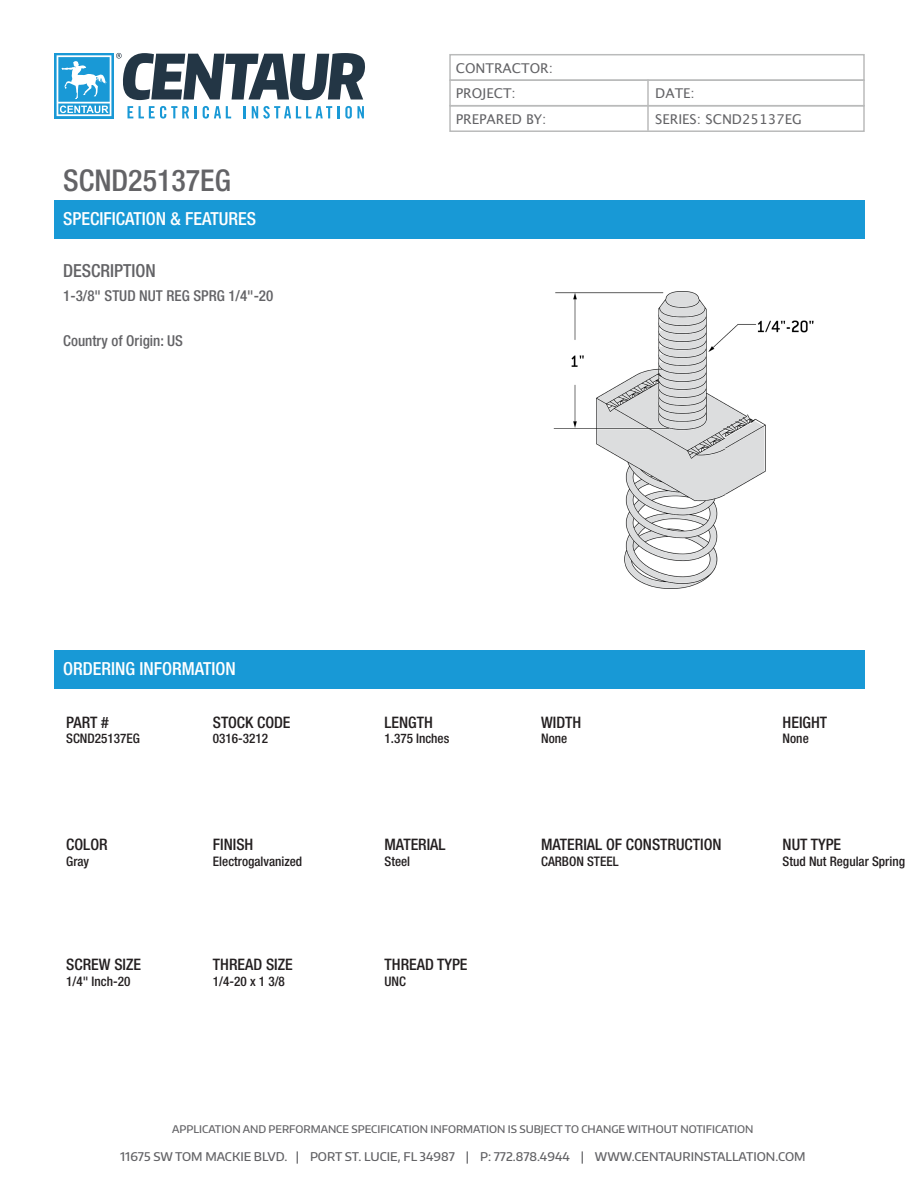
<style>
.page{position:relative;width:918px;height:1188px;background:#fff}
.page>*{position:absolute;margin:0;border:0;box-sizing:border-box;transform-origin:0 0}
.t1{font:500 condensed 30px "Helvetica Neue";color:#636366}
.t2{font:500 condensed 18px "Helvetica Neue";color:#fff}
.t3{font:500 condensed 18px "Helvetica Neue";color:#636366}
.t4{font:500 condensed 15.9px "Helvetica Neue";color:#231f20}
.t5{font:500 condensed 15px "Helvetica Neue";color:#636366}
.t6{font:13.5px "Lucida Grande";color:#636366}
.t7{font:500 condensed 13.2px "Helvetica Neue";color:#231f20}
.t8{font:500 12px "Encode Sans Normal";color:#636366}
.t9{font:500 10.5px "Encode Sans Normal";color:#636366}
</style>
<div class="page">
<svg style="left:54px;top:53px;width:3px;height:65px"></svg>
<svg style="left:57px;top:53px;width:308px;height:65px"></svg>
<div style="left:449px;top:54px;width:416px;height:27px;border:2px solid #babbbb"></div>
<div style="left:449px;top:79px;width:416px;height:27px;border:2px solid #babbbb"></div>
<hr style="left:647px;top:80px;width:2px;height:25px;background:#babbbb">
<div style="left:449px;top:105px;width:416px;height:27px;border:2px solid #babbbb"></div>
<hr style="left:647px;top:106px;width:2px;height:24px;background:#babbbb">
<div style="left:54px;top:200px;width:811px;height:39px;background:#1899d6"></div>
<div style="left:54px;top:650px;width:811px;height:39px;background:#1899d6"></div>
<img style="left:553px;top:292px;width:261px;height:297px">
<p class="t1" style="left:63px;top:163px;width:169px">SCND25137EG</p>
<p class="t2" style="left:63px;top:208px;width:195px">SPECIFICATION &amp; FEATURES</p>
<p class="t3" style="left:63px;top:260px;width:94px">DESCRIPTION</p>
<p class="t5" style="left:63px;top:286px;width:212px">1-3/8" STUD NUT REG SPRG 1/4"-20</p>
<p class="t5" style="left:63px;top:331px;width:121px">Country of Origin: US</p>
<p class="t6" style="left:456px;top:60px;width:99px">CONTRACTOR:</p>
<p class="t6" style="left:456px;top:86px;width:62px">PROJECT:</p>
<p class="t6" style="left:655px;top:86px;width:41px">DATE:</p>
<p class="t6" style="left:456px;top:111px;width:92px">PREPARED BY:</p>
<p class="t6" style="left:655px;top:111px;width:148px">SERIES: SCND25137EG</p>
<p class="t2" style="left:63px;top:658px;width:174px">ORDERING INFORMATION</p>
<p class="t4" style="left:66px;top:712px;width:44px">PART #</p>
<p class="t7" style="left:66px;top:731px;width:75px">SCND25137EG</p>
<p class="t4" style="left:213px;top:712px;width:79px">STOCK CODE</p>
<p class="t7" style="left:213px;top:731px;width:57px">0316-3212</p>
<p class="t4" style="left:385px;top:712px;width:50px">LENGTH</p>
<p class="t7" style="left:385px;top:731px;width:66px">1.375 Inches</p>
<p class="t4" style="left:541px;top:712px;width:42px">WIDTH</p>
<p class="t7" style="left:541px;top:731px;width:28px">None</p>
<p class="t4" style="left:783px;top:712px;width:46px">HEIGHT</p>
<p class="t7" style="left:783px;top:731px;width:28px">None</p>
<p class="t4" style="left:66px;top:835px;width:43px">COLOR</p>
<p class="t7" style="left:66px;top:854px;width:24px">Gray</p>
<p class="t4" style="left:213px;top:835px;width:42px">FINISH</p>
<p class="t7" style="left:213px;top:854px;width:91px">Electrogalvanized</p>
<p class="t4" style="left:385px;top:835px;width:63px">MATERIAL</p>
<p class="t7" style="left:385px;top:854px;width:27px">Steel</p>
<p class="t4" style="left:541px;top:835px;width:182px">MATERIAL OF CONSTRUCTION</p>
<p class="t7" style="left:541px;top:854px;width:79px">CARBON STEEL</p>
<p class="t4" style="left:783px;top:835px;width:60px">NUT TYPE</p>
<p class="t7" style="left:783px;top:854px;width:124px">Stud Nut Regular Spring</p>
<p class="t4" style="left:66px;top:955px;width:76px">SCREW SIZE</p>
<p class="t7" style="left:66px;top:974px;width:66px">1/4" Inch-20</p>
<p class="t4" style="left:213px;top:955px;width:81px">THREAD SIZE</p>
<p class="t7" style="left:213px;top:974px;width:73px">1/4-20 x 1 3/8</p>
<p class="t4" style="left:385px;top:955px;width:85px">THREAD TYPE</p>
<p class="t7" style="left:385px;top:974px;width:23px">UNC</p>
<p class="t9" style="left:172px;top:1122px;width:583px">APPLICATION AND PERFORMANCE SPECIFICATION INFORMATION IS SUBJECT TO CHANGE WITHOUT NOTIFICATION</p>
<p class="t8" style="left:120px;top:1149px;width:687px">11675 SW TOM MACKIE BLVD. | PORT ST. LUCIE, FL 34987 | P: 772.878.4944 | WWW.CENTAURINSTALLATION.COM</p>
</div>
